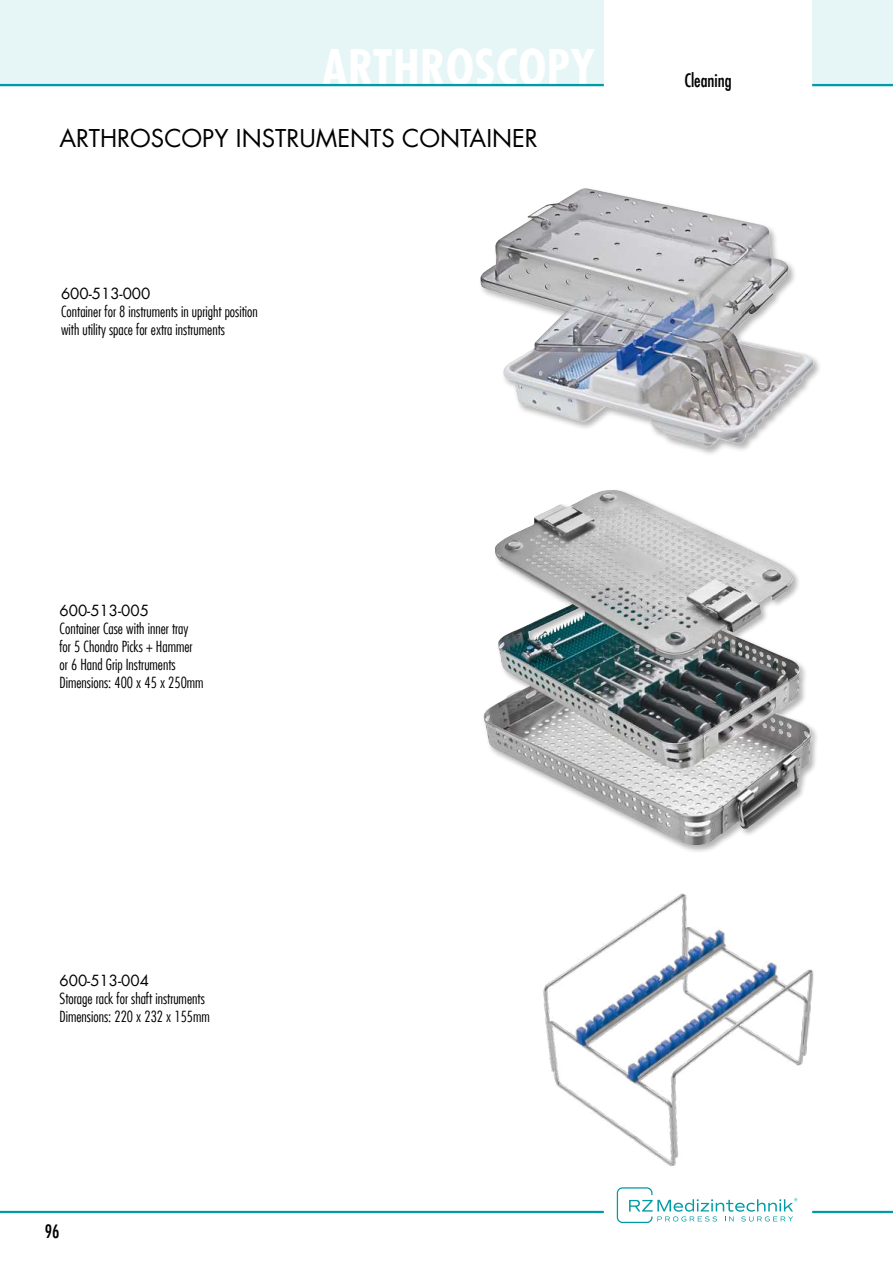
<style>
.page{position:relative;width:893px;height:1263px;background:#fff}
.page>*{position:absolute;margin:0;border:0;box-sizing:border-box;transform-origin:0 0}
.t1{font:700 condensed 48px "Futura LT";letter-spacing:.01em;color:#fff}
.t2{font:24px "Futura LT";color:#000}
.t3{font:condensed 18px "Futura LT";color:#000}
.t4{font:300 condensed 15px/18px "Futura LT";color:#000}
.t5{font:15px "Futura LT";color:#000}
</style>
<div class="page">
<div style="left:0;top:0;width:604px;height:86px;background:#e6f5f6"></div>
<div style="left:812px;top:0;width:81px;height:86px;background:#e6f5f6"></div>
<hr style="left:812px;top:84px;width:81px;height:2px;background:#009ba4">
<svg style="left:617px;top:1188px;width:180px;height:35px"></svg>
<hr style="left:812px;top:1211px;width:81px;height:2px;background:#009ba4">
<hr style="left:0;top:1211px;width:604px;height:2px;background:#009ba4">
<hr style="left:0;top:84px;width:604px;height:2px;background:#009ba4">
<img style="left:480px;top:188px;width:333px;height:259px">
<div style="left:482px;top:488px;width:337px;height:365px;background:#000;opacity:.3"></div>
<img style="left:482px;top:490px;width:329px;height:355px">
<img style="left:543px;top:893px;width:271px;height:295px">
<h1 class="t1" style="left:322px;top:37px;width:275px">ARTHROSCOPY</h1>
<h2 class="t2" style="left:60px;top:123px;width:480px">ARTHROSCOPY INSTRUMENTS CONTAINER</h2>
<p class="t5" style="left:61px;top:284px;width:91px">600-513-000</p>
<p class="t4" style="left:61px;top:302px;width:198px">Container for 8 instruments in upright position with utility space for extra instruments</p>
<p class="t3" style="left:684px;top:69px;width:49px">Cleaning</p>
<p class="t5" style="left:60px;top:601px;width:91px">600-513-005</p>
<p class="t4" style="left:60px;top:620px;width:146px">Container Case with inner tray for 5 Chondro Picks + Hammer or 6 Hand Grip Instruments<br>Dimensions: 400 x 45 x 250mm</p>
<p class="t5" style="left:60px;top:971px;width:91px">600-513-004</p>
<p class="t4" style="left:60px;top:990px;width:152px">Storage rack for shaft instruments<br>Dimensions: 220 x 232 x 155mm</p>
<p class="t3" style="left:45px;top:1220px;width:16px">96</p>
</div>
